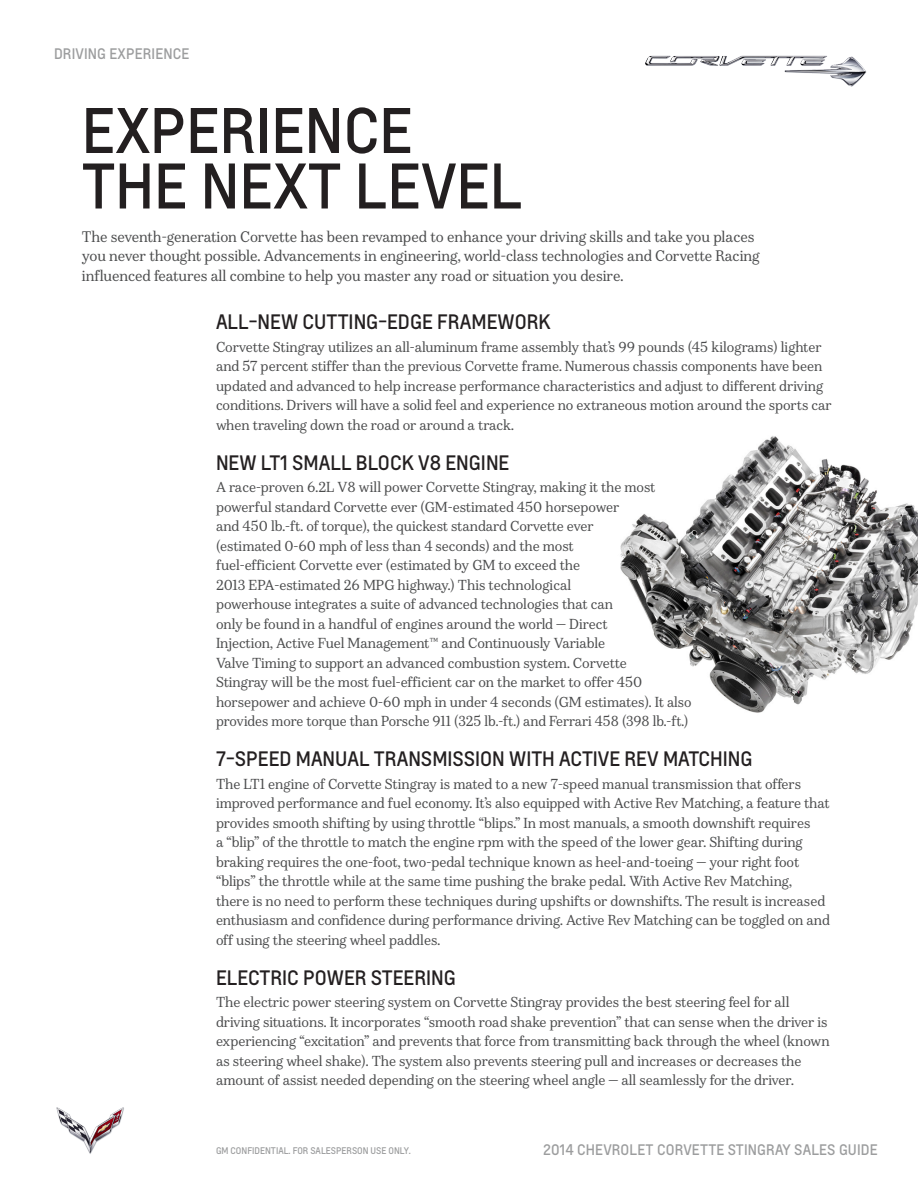
<style>
.page{position:relative;width:918px;height:1188px;background:#fff}
.page>*{position:absolute;margin:0;border:0;box-sizing:border-box;transform-origin:0 0}
.Header_4{font:60px/55.5px "Louis";color:#231f20}
.Header_2{font:19.5px "Louis";color:#231f20}
.body{font:14.25px/19.5px "Durant";letter-spacing:-.005em;color:#4b4c4d}
.body-2{font:14.25px "Louis";letter-spacing:.01em;color:#9c9d9e}
.body-3{font:13.5px/19.5px "Durant";letter-spacing:-.005em;color:#4b4c4d}
.t1{font:9px "Louis";color:#9c9d9e}
</style>
<div class="page">
<img style="left:56px;top:1107px;width:68px;height:47px">
<img style="left:645px;top:55px;width:222px;height:32px">
<img style="left:620px;top:436px;width:298px;height:277px">
<p class="body-2" style="left:54px;top:45px;width:137px">DRIVING EXPERIENCE</p>
<p class="Header_4" style="left:82px;top:103px;width:442px">EXPERIENCE<br>THE NEXT LEVEL</p>
<p class="body" style="left:82px;top:227px;width:680px">The seventh-generation Corvette has been revamped to enhance your driving skills and take you places you never thought possible. Advancements in engineering, world-class technologies and Corvette Racing influenced features all combine to help you master any road or situation you desire.</p>
<p class="Header_2" style="left:216px;top:309px;width:336px">ALL-NEW CUTTING-EDGE FRAMEWORK</p>
<p class="body-3" style="left:216px;top:337px;width:617px">Corvette Stingray utilizes an all-aluminum frame assembly that’s 99 pounds (45 kilograms) lighter and 57 percent stiffer than the previous Corvette frame. Numerous chassis components have been updated and advanced to help increase performance characteristics and adjust to different driving conditions. Drivers will have a solid feel and experience no extraneous motion around the sports car when traveling down the road or around a track.</p>
<p class="Header_2" style="left:216px;top:450px;width:295px">NEW LT1 SMALL BLOCK V8 ENGINE</p>
<p class="body-3" style="left:216px;top:478px;width:477px">A race-proven 6.2L V8 will power Corvette Stingray, making it the most powerful standard Corvette ever (GM-estimated 450 horsepower<br>and 450 lb.-ft. of torque), the quickest standard Corvette ever<br>(estimated 0-60 mph of less than 4 seconds) and the most<br>fuel-efficient Corvette ever (estimated by GM to exceed the<br>2013 EPA-estimated 26 MPG highway.) This technological<br>powerhouse integrates a suite of advanced technologies that can<br>only be found in a handful of engines around the world — Direct<br>Injection, Active Fuel Management™ and Continuously Variable<br>Valve Timing to support an advanced combustion system. Corvette<br>Stingray will be the most fuel-efficient car on the market to offer 450 horsepower and achieve 0-60 mph in under 4 seconds (GM estimates). It also provides more torque than Porsche 911 (325 lb.-ft.) and Ferrari 458 (398 lb.-ft.)</p>
<p class="Header_2" style="left:216px;top:746px;width:538px">7-SPEED MANUAL TRANSMISSION WITH ACTIVE REV MATCHING</p>
<p class="body-3" style="left:216px;top:774px;width:615px">The LT1 engine of Corvette Stingray is mated to a new 7-speed manual transmission that offers improved performance and fuel economy. It’s also equipped with Active Rev Matching, a feature that provides smooth shifting by using throttle “blips.” In most manuals, a smooth downshift requires<br>a “blip” of the throttle to match the engine rpm with the speed of the lower gear. Shifting during braking requires the one-foot, two-pedal technique known as heel-and-toeing — your right foot “blips” the throttle while at the same time pushing the brake pedal. With Active Rev Matching,<br>there is no need to perform these techniques during upshifts or downshifts. The result is increased enthusiasm and confidence during performance driving. Active Rev Matching can be toggled on and off using the steering wheel paddles.</p>
<p class="Header_2" style="left:216px;top:965px;width:241px">ELECTRIC POWER STEERING</p>
<p class="body-3" style="left:216px;top:993px;width:615px">The electric power steering system on Corvette Stingray provides the best steering feel for all driving situations. It incorporates “smooth road shake prevention” that can sense when the driver is experiencing “excitation” and prevents that force from transmitting back through the wheel (known as steering wheel shake). The system also prevents steering pull and increases or decreases the amount of assist needed depending on the steering wheel angle — all seamlessly for the driver.</p>
<p class="t1" style="left:216px;top:1145px;width:196px">GM CONFIDENTIAL. FOR SALESPERSON USE ONLY.</p>
<p class="body-2" style="left:543px;top:1141px;width:336px">2014 CHEVROLET CORVETTE STINGRAY SALES GUIDE</p>
</div>
